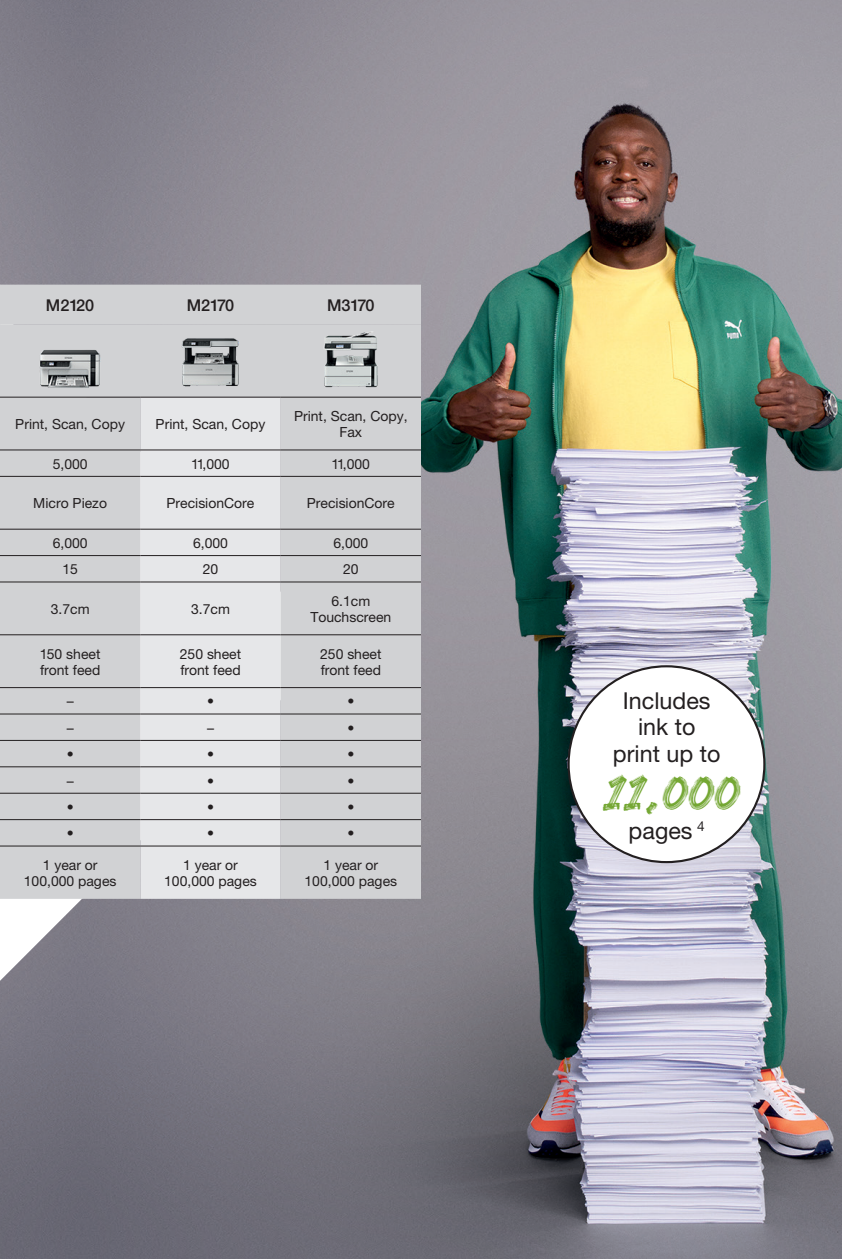
<style>
.page{position:relative;width:842px;height:1259px;background:#fff}
.page>*{position:absolute;margin:0;border:0;box-sizing:border-box;transform-origin:0 0}
.INTRO{font:39.9px "Briche";color:#74a733}
.INTRO-2{font:23.4px "Helvetica Neue LT";color:#231f20}
.t1{font:500 16.2px "Helvetica Neue LT";color:#231f20}
.t2{font:14.1px/16.2px "Helvetica Neue LT";color:#231f20;text-align:center}
</style>
<div class="page">
<img style="left:0;top:0;width:842px;height:1259px">
<svg style="left:0;top:899px;width:335px;height:82px;background:#908e97"></svg>
<div style="left:569px;top:666px;width:195px;height:196px;background:#fff;border-radius:50%"></div>
<svg style="left:0;top:398px;width:421px;height:501px;background:#d6d7d9"></svg>
<div style="left:0;top:285px;width:421px;height:112px;background:#d1d2d4"></div>
<hr style="left:0;top:397px;width:140px;height:1px;background:#231f20">
<hr style="left:140px;top:397px;width:141px;height:1px;background:#231f20">
<hr style="left:281px;top:397px;width:140px;height:1px;background:#231f20">
<hr style="left:0;top:449px;width:140px;height:1px;background:#231f20">
<hr style="left:140px;top:449px;width:141px;height:1px;background:#231f20">
<hr style="left:281px;top:449px;width:140px;height:1px;background:#231f20">
<hr style="left:0;top:476px;width:140px;height:1px;background:#231f20">
<hr style="left:140px;top:476px;width:141px;height:1px;background:#231f20">
<hr style="left:281px;top:476px;width:140px;height:1px;background:#231f20">
<hr style="left:0;top:528px;width:140px;height:2px;background:#231f20">
<hr style="left:140px;top:528px;width:141px;height:2px;background:#231f20">
<hr style="left:281px;top:528px;width:140px;height:2px;background:#231f20">
<hr style="left:0;top:555px;width:140px;height:1px;background:#231f20">
<hr style="left:140px;top:555px;width:141px;height:1px;background:#231f20">
<hr style="left:281px;top:555px;width:140px;height:1px;background:#231f20">
<hr style="left:0;top:581px;width:140px;height:1px;background:#231f20">
<hr style="left:140px;top:581px;width:141px;height:1px;background:#231f20">
<hr style="left:281px;top:581px;width:140px;height:1px;background:#231f20">
<hr style="left:0;top:634px;width:140px;height:1px;background:#231f20">
<hr style="left:140px;top:634px;width:141px;height:1px;background:#231f20">
<hr style="left:281px;top:634px;width:140px;height:1px;background:#231f20">
<hr style="left:0;top:687px;width:140px;height:1px;background:#231f20">
<hr style="left:140px;top:687px;width:141px;height:1px;background:#231f20">
<hr style="left:281px;top:687px;width:140px;height:1px;background:#231f20">
<hr style="left:0;top:713px;width:140px;height:1px;background:#231f20">
<hr style="left:140px;top:713px;width:141px;height:1px;background:#231f20">
<hr style="left:281px;top:713px;width:140px;height:1px;background:#231f20">
<hr style="left:0;top:740px;width:140px;height:1px;background:#231f20">
<hr style="left:140px;top:740px;width:141px;height:1px;background:#231f20">
<hr style="left:281px;top:740px;width:140px;height:1px;background:#231f20">
<hr style="left:0;top:766px;width:140px;height:1px;background:#231f20">
<hr style="left:140px;top:766px;width:141px;height:1px;background:#231f20">
<hr style="left:281px;top:766px;width:140px;height:1px;background:#231f20">
<hr style="left:0;top:792px;width:140px;height:1px;background:#231f20">
<hr style="left:140px;top:792px;width:141px;height:1px;background:#231f20">
<hr style="left:281px;top:792px;width:140px;height:1px;background:#231f20">
<hr style="left:0;top:819px;width:140px;height:1px;background:#231f20">
<hr style="left:140px;top:819px;width:141px;height:1px;background:#231f20">
<hr style="left:281px;top:819px;width:140px;height:1px;background:#231f20">
<hr style="left:0;top:845px;width:140px;height:1px;background:#231f20">
<hr style="left:140px;top:845px;width:141px;height:1px;background:#231f20">
<hr style="left:281px;top:845px;width:140px;height:1px;background:#231f20">
<img style="left:32px;top:324px;width:76px;height:72px">
<img style="left:172px;top:329px;width:77px;height:68px">
<img style="left:313px;top:329px;width:76px;height:68px">
<p class="t1" style="left:46px;top:295px;width:50px">M2120</p>
<p class="t1" style="left:187px;top:295px;width:49px">M2170</p>
<p class="t1" style="left:327px;top:295px;width:49px">M3170</p>
<p class="t2" style="left:15px;top:416px;width:111px">Print, Scan, Copy</p>
<p class="t2" style="left:156px;top:416px;width:111px">Print, Scan, Copy</p>
<p class="t2" style="left:294px;top:408px;width:115px">Print, Scan, Copy,<br>Fax</p>
<p class="t2" style="left:53px;top:455px;width:36px">5,000</p>
<p class="t2" style="left:191px;top:455px;width:40px">11,000</p>
<p class="t2" style="left:332px;top:455px;width:40px">11,000</p>
<p class="t2" style="left:33px;top:495px;width:75px">Micro Piezo</p>
<p class="t2" style="left:167px;top:495px;width:89px">PrecisionCore</p>
<p class="t2" style="left:307px;top:495px;width:89px">PrecisionCore</p>
<p class="t2" style="left:53px;top:534px;width:36px">6,000</p>
<p class="t2" style="left:193px;top:534px;width:36px">6,000</p>
<p class="t2" style="left:333px;top:534px;width:36px">6,000</p>
<p class="t2" style="left:62px;top:561px;width:17px">15</p>
<p class="t2" style="left:203px;top:561px;width:17px">20</p>
<p class="t2" style="left:343px;top:561px;width:17px">20</p>
<p class="t2" style="left:51px;top:600px;width:40px">3.7cm</p>
<p class="t2" style="left:191px;top:600px;width:40px">3.7cm</p>
<p class="t2" style="left:310px;top:592px;width:82px">6.1cm<br>Touchscreen</p>
<p class="t2" style="left:40px;top:645px;width:62px;text-align:left">150 sheet front feed</p>
<p class="t2" style="left:180px;top:645px;width:63px;text-align:left">250 sheet front feed</p>
<p class="t2" style="left:320px;top:645px;width:63px;text-align:left">250 sheet front feed</p>
<p class="t2" style="left:67px;top:693px;width:8px">–</p>
<p class="t2" style="left:207px;top:693px;width:8px">•</p>
<p class="t2" style="left:347px;top:693px;width:8px">•</p>
<p class="t2" style="left:67px;top:719px;width:8px">–</p>
<p class="t2" style="left:207px;top:719px;width:8px">–</p>
<p class="t2" style="left:347px;top:719px;width:8px">•</p>
<p class="t2" style="left:67px;top:746px;width:8px">•</p>
<p class="t2" style="left:207px;top:746px;width:8px">•</p>
<p class="t2" style="left:347px;top:746px;width:8px">•</p>
<p class="t2" style="left:67px;top:772px;width:8px">–</p>
<p class="t2" style="left:207px;top:772px;width:8px">•</p>
<p class="t2" style="left:347px;top:772px;width:8px">•</p>
<p class="t2" style="left:67px;top:798px;width:8px">•</p>
<p class="t2" style="left:207px;top:798px;width:8px">•</p>
<p class="t2" style="left:347px;top:798px;width:8px">•</p>
<p class="t2" style="left:67px;top:825px;width:8px">•</p>
<p class="t2" style="left:207px;top:825px;width:8px">•</p>
<p class="t2" style="left:347px;top:825px;width:8px">•</p>
<p class="t2" style="left:24px;top:856px;width:94px">1 year or<br>100,000 pages</p>
<p class="t2" style="left:164px;top:856px;width:94px">1 year or<br>100,000 pages</p>
<p class="t2" style="left:304px;top:856px;width:94px">1 year or<br>100,000 pages</p>
<p class="INTRO-2" style="left:623px;top:686px;width:89px">Includes</p>
<p class="INTRO-2" style="left:638px;top:713px;width:59px">ink to</p>
<p class="INTRO-2" style="left:613px;top:739px;width:109px">print up to</p>
<p class="INTRO" style="left:598px;top:757px;width:138px">11 ,000</p>
<p class="INTRO-2" style="left:629px;top:816px;width:78px">pages <sup>4</sup></p>
</div>
